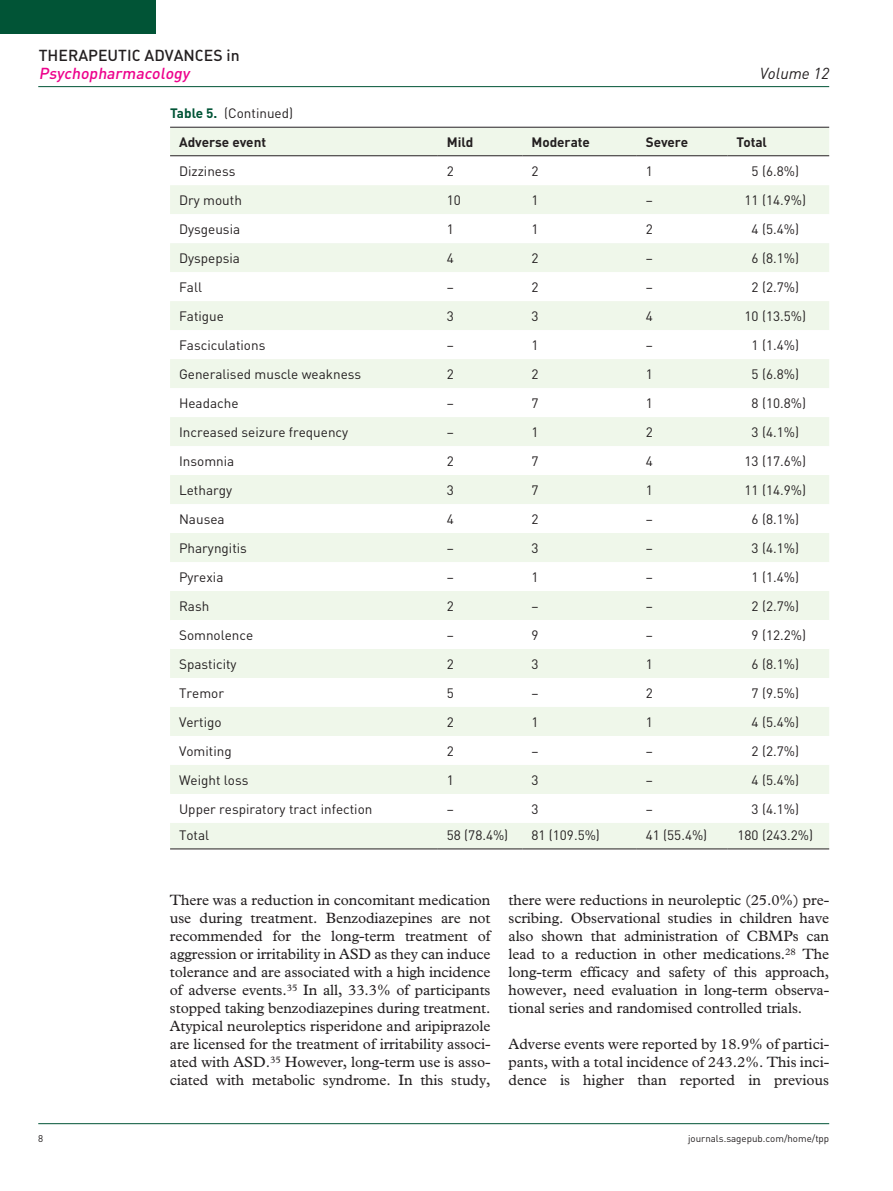
<style>
.page{position:relative;width:893px;height:1191px;background:#fff}
.page>*{position:absolute;margin:0;border:0;box-sizing:border-box;transform-origin:0 0}
.t1{font:15.75px "DIN Medium Alternate";color:#231f20}
.t2{font:italic 15.75px "DIN Medium Alternate";color:#ed028c}
.t3{font:italic 15.75px "DIN";color:#231f20}
.t4{font:15px/18px "Plantin Std";letter-spacing:-.005em;color:#231f20;text-align:justify}
.t5{font:13.5px "DIN";color:#231f20}
.t6{font:700 13.5px "DIN";color:#231f20}
.t7{font:9.75px "DIN";color:#231f20}
.s1{font-weight:700;color:#015436}
</style>
<div class="page">
<hr style="left:38px;top:86px;width:791px;height:1px;background:#015436">
<hr style="left:38px;top:1123px;width:791px;height:1px;background:#015436">
<div style="left:0;top:0;width:155px;height:34px;background:#015436"></div>
<div style="left:170px;top:128px;width:659px;height:720px;background:#eff7ea"></div>
<svg style="left:170px;top:156px;width:659px;height:667px"></svg>
<hr style="left:170px;top:155px;width:268px;height:1px;background:#231f20">
<hr style="left:438px;top:155px;width:84px;height:1px;background:#231f20">
<hr style="left:522px;top:155px;width:115px;height:1px;background:#231f20">
<hr style="left:637px;top:155px;width:90px;height:1px;background:#231f20">
<hr style="left:727px;top:155px;width:102px;height:1px;background:#231f20">
<hr style="left:170px;top:848px;width:268px;height:1px;background:#231f20">
<hr style="left:438px;top:848px;width:84px;height:1px;background:#231f20">
<hr style="left:522px;top:848px;width:115px;height:1px;background:#231f20">
<hr style="left:637px;top:848px;width:90px;height:1px;background:#231f20">
<hr style="left:727px;top:848px;width:102px;height:1px;background:#231f20">
<hr style="left:170px;top:127px;width:659px;height:1px;background:#231f20">
<p class="t1" style="left:39px;top:45px;width:202px">THERAPEUTIC ADVANCES IN</p>
<p class="t2" style="left:39px;top:63px;width:152px">Psychopharmacology</p>
<p class="t5" style="left:170px;top:105px;width:125px"><span class="s1">Table 5.</span> (Continued)</p>
<p class="t3" style="left:760px;top:63px;width:71px">Volume 12</p>
<p class="t6" style="left:179px;top:133px;width:89px">Adverse event</p>
<p class="t6" style="left:447px;top:133px;width:28px">Mild</p>
<p class="t6" style="left:531px;top:133px;width:60px">Moderate</p>
<p class="t6" style="left:646px;top:133px;width:44px">Severe</p>
<p class="t6" style="left:736px;top:133px;width:32px">Total</p>
<p class="t5" style="left:179px;top:163px;width:58px">Dizziness</p>
<p class="t5" style="left:447px;top:163px;width:9px">2</p>
<p class="t5" style="left:531px;top:163px;width:9px">2</p>
<p class="t5" style="left:646px;top:163px;width:9px">1</p>
<p class="t5" style="left:752px;top:163px;width:49px">5 (6.8%)</p>
<p class="t5" style="left:179px;top:192px;width:64px">Dry mouth</p>
<p class="t5" style="left:447px;top:192px;width:16px">10</p>
<p class="t5" style="left:531px;top:192px;width:9px">1</p>
<p class="t5" style="left:646px;top:192px;width:9px">–</p>
<p class="t5" style="left:745px;top:192px;width:63px">11 (14.9%)</p>
<p class="t5" style="left:179px;top:221px;width:63px">Dysgeusia</p>
<p class="t5" style="left:447px;top:221px;width:9px">1</p>
<p class="t5" style="left:531px;top:221px;width:9px">1</p>
<p class="t5" style="left:646px;top:221px;width:9px">2</p>
<p class="t5" style="left:752px;top:221px;width:49px">4 (5.4%)</p>
<p class="t5" style="left:179px;top:250px;width:62px">Dyspepsia</p>
<p class="t5" style="left:447px;top:250px;width:9px">4</p>
<p class="t5" style="left:531px;top:250px;width:9px">2</p>
<p class="t5" style="left:646px;top:250px;width:9px">–</p>
<p class="t5" style="left:752px;top:250px;width:49px">6 (8.1%)</p>
<p class="t5" style="left:179px;top:279px;width:24px">Fall</p>
<p class="t5" style="left:447px;top:279px;width:9px">–</p>
<p class="t5" style="left:531px;top:279px;width:9px">2</p>
<p class="t5" style="left:646px;top:279px;width:9px">–</p>
<p class="t5" style="left:752px;top:279px;width:49px">2 (2.7%)</p>
<p class="t5" style="left:179px;top:308px;width:46px">Fatigue</p>
<p class="t5" style="left:447px;top:308px;width:9px">3</p>
<p class="t5" style="left:531px;top:308px;width:9px">3</p>
<p class="t5" style="left:646px;top:308px;width:9px">4</p>
<p class="t5" style="left:745px;top:308px;width:63px">10 (13.5%)</p>
<p class="t5" style="left:179px;top:337px;width:88px">Fasciculations</p>
<p class="t5" style="left:447px;top:337px;width:9px">–</p>
<p class="t5" style="left:531px;top:337px;width:9px">1</p>
<p class="t5" style="left:646px;top:337px;width:9px">–</p>
<p class="t5" style="left:752px;top:337px;width:49px">1 (1.4%)</p>
<p class="t5" style="left:179px;top:366px;width:184px">Generalised muscle weakness</p>
<p class="t5" style="left:447px;top:366px;width:9px">2</p>
<p class="t5" style="left:531px;top:366px;width:9px">2</p>
<p class="t5" style="left:646px;top:366px;width:9px">1</p>
<p class="t5" style="left:752px;top:366px;width:49px">5 (6.8%)</p>
<p class="t5" style="left:179px;top:395px;width:61px">Headache</p>
<p class="t5" style="left:447px;top:395px;width:9px">–</p>
<p class="t5" style="left:531px;top:395px;width:9px">7</p>
<p class="t5" style="left:646px;top:395px;width:9px">1</p>
<p class="t5" style="left:752px;top:395px;width:56px">8 (10.8%)</p>
<p class="t5" style="left:179px;top:424px;width:171px">Increased seizure frequency</p>
<p class="t5" style="left:447px;top:424px;width:9px">–</p>
<p class="t5" style="left:531px;top:424px;width:9px">1</p>
<p class="t5" style="left:646px;top:424px;width:9px">2</p>
<p class="t5" style="left:752px;top:424px;width:49px">3 (4.1%)</p>
<p class="t5" style="left:179px;top:453px;width:57px">Insomnia</p>
<p class="t5" style="left:447px;top:453px;width:9px">2</p>
<p class="t5" style="left:531px;top:453px;width:9px">7</p>
<p class="t5" style="left:646px;top:453px;width:9px">4</p>
<p class="t5" style="left:745px;top:453px;width:63px">13 (17.6%)</p>
<p class="t5" style="left:179px;top:482px;width:55px">Lethargy</p>
<p class="t5" style="left:447px;top:482px;width:9px">3</p>
<p class="t5" style="left:531px;top:482px;width:9px">7</p>
<p class="t5" style="left:646px;top:482px;width:9px">1</p>
<p class="t5" style="left:745px;top:482px;width:63px">11 (14.9%)</p>
<p class="t5" style="left:179px;top:511px;width:47px">Nausea</p>
<p class="t5" style="left:447px;top:511px;width:9px">4</p>
<p class="t5" style="left:531px;top:511px;width:9px">2</p>
<p class="t5" style="left:646px;top:511px;width:9px">–</p>
<p class="t5" style="left:752px;top:511px;width:49px">6 (8.1%)</p>
<p class="t5" style="left:179px;top:540px;width:69px">Pharyngitis</p>
<p class="t5" style="left:447px;top:540px;width:9px">–</p>
<p class="t5" style="left:531px;top:540px;width:9px">3</p>
<p class="t5" style="left:646px;top:540px;width:9px">–</p>
<p class="t5" style="left:752px;top:540px;width:49px">3 (4.1%)</p>
<p class="t5" style="left:179px;top:569px;width:46px">Pyrexia</p>
<p class="t5" style="left:447px;top:569px;width:9px">–</p>
<p class="t5" style="left:531px;top:569px;width:9px">1</p>
<p class="t5" style="left:646px;top:569px;width:9px">–</p>
<p class="t5" style="left:752px;top:569px;width:49px">1 (1.4%)</p>
<p class="t5" style="left:179px;top:598px;width:32px">Rash</p>
<p class="t5" style="left:447px;top:598px;width:9px">2</p>
<p class="t5" style="left:531px;top:598px;width:9px">–</p>
<p class="t5" style="left:646px;top:598px;width:9px">–</p>
<p class="t5" style="left:752px;top:598px;width:49px">2 (2.7%)</p>
<p class="t5" style="left:179px;top:627px;width:76px">Somnolence</p>
<p class="t5" style="left:447px;top:627px;width:9px">–</p>
<p class="t5" style="left:531px;top:627px;width:9px">9</p>
<p class="t5" style="left:646px;top:627px;width:9px">–</p>
<p class="t5" style="left:752px;top:627px;width:56px">9 (12.2%)</p>
<p class="t5" style="left:179px;top:655px;width:59px">Spasticity</p>
<p class="t5" style="left:447px;top:655px;width:9px">2</p>
<p class="t5" style="left:531px;top:655px;width:9px">3</p>
<p class="t5" style="left:646px;top:655px;width:9px">1</p>
<p class="t5" style="left:752px;top:655px;width:49px">6 (8.1%)</p>
<p class="t5" style="left:179px;top:684px;width:46px">Tremor</p>
<p class="t5" style="left:447px;top:684px;width:9px">5</p>
<p class="t5" style="left:531px;top:684px;width:9px">–</p>
<p class="t5" style="left:646px;top:684px;width:9px">2</p>
<p class="t5" style="left:752px;top:684px;width:49px">7 (9.5%)</p>
<p class="t5" style="left:179px;top:713px;width:44px">Vertigo</p>
<p class="t5" style="left:447px;top:713px;width:9px">2</p>
<p class="t5" style="left:531px;top:713px;width:9px">1</p>
<p class="t5" style="left:646px;top:713px;width:9px">1</p>
<p class="t5" style="left:752px;top:713px;width:49px">4 (5.4%)</p>
<p class="t5" style="left:179px;top:742px;width:54px">Vomiting</p>
<p class="t5" style="left:447px;top:742px;width:9px">2</p>
<p class="t5" style="left:531px;top:742px;width:9px">–</p>
<p class="t5" style="left:646px;top:742px;width:9px">–</p>
<p class="t5" style="left:752px;top:742px;width:49px">2 (2.7%)</p>
<p class="t5" style="left:179px;top:771px;width:71px">Weight loss</p>
<p class="t5" style="left:447px;top:771px;width:9px">1</p>
<p class="t5" style="left:531px;top:771px;width:9px">3</p>
<p class="t5" style="left:646px;top:771px;width:9px">–</p>
<p class="t5" style="left:752px;top:771px;width:49px">4 (5.4%)</p>
<p class="t5" style="left:179px;top:800px;width:195px">Upper respiratory tract infection</p>
<p class="t5" style="left:447px;top:800px;width:9px">–</p>
<p class="t5" style="left:531px;top:800px;width:9px">3</p>
<p class="t5" style="left:646px;top:800px;width:9px">–</p>
<p class="t5" style="left:752px;top:800px;width:49px">3 (4.1%)</p>
<p class="t5" style="left:179px;top:826px;width:32px">Total</p>
<p class="t5" style="left:447px;top:826px;width:63px">58 (78.4%)</p>
<p class="t5" style="left:531px;top:826px;width:70px">81 (109.5%)</p>
<p class="t5" style="left:646px;top:826px;width:63px">41 (55.4%)</p>
<p class="t5" style="left:737px;top:826px;width:77px">180 (243.2%)</p>
<p class="t4" style="left:170px;top:891px;width:322px">There was a reduction in concomitant medication use during treatment. Benzodiazepines are not recommended for the long-term treatment of aggression or irritability in ASD as they can induce tolerance and are associated with a high incidence of adverse events.<sup>35</sup> In all, 33.3% of participants stopped taking benzodiazepines during treatment.<br>Atypical neuroleptics risperidone and aripiprazole are licensed for the treatment of irritability associ&shy;ated with ASD.<sup>35</sup> However, long-term use is asso&shy;ciated with metabolic syndrome. In this study,</p>
<p class="t4" style="left:509px;top:891px;width:322px">there were reductions in neuroleptic (25.0%) pre&shy;scribing. Observational studies in children have also shown that administration of CBMPs can lead to a reduction in other medications.<sup>28</sup> The long-term efficacy and safety of this approach, however, need evaluation in long-term observa&shy;tional series and randomised controlled trials.</p>
<p class="t4" style="left:509px;top:1035px;width:322px">Adverse events were reported by 18.9% of partici&shy;pants, with a total incidence of 243.2%. This inci&shy;dence is higher than reported in previous</p>
<p class="t7" style="left:38px;top:1132px;width:7px">8</p>
<p class="t7" style="left:688px;top:1132px;width:143px">journals.sagepub.com/home/tpp</p>
</div>
